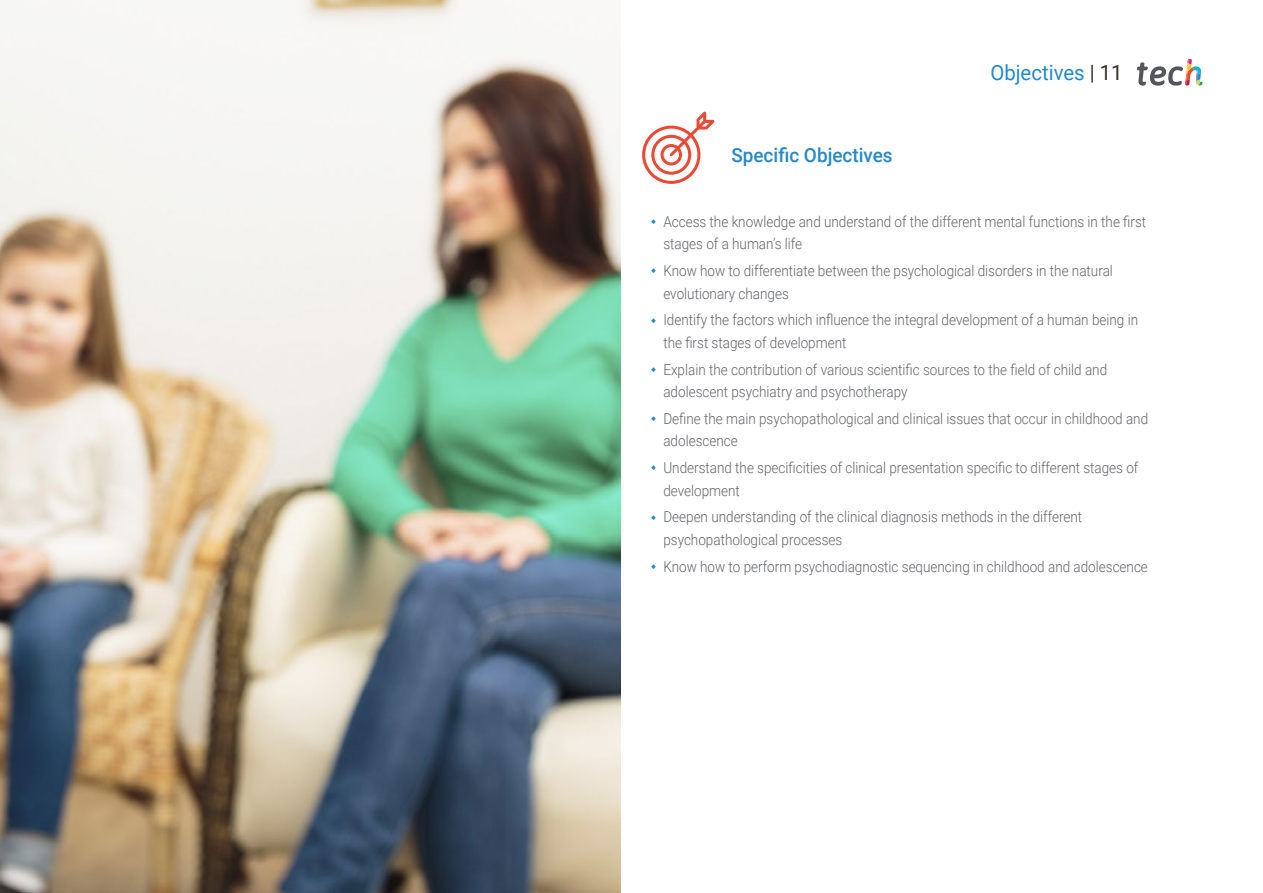
<style>
.page{position:relative;width:1263px;height:893px;background:#fff}
.page>*{position:absolute;margin:0;border:0;box-sizing:border-box;transform-origin:0 0}
.t1{font:21px "Roboto";color:#2488c9}
.t2{font:500 19.5px "Roboto";color:#2488c9}
.t3{font:300 15px/22.5px "Roboto";color:#61646a;scale:.9 1}
.s1{color:#312e20}
</style>
<div class="page">
<svg style="left:642px;top:111px;width:72px;height:73px"></svg>
<img style="left:0;top:0;width:621px;height:893px">
<svg style="left:1137px;top:59px;width:65px;height:27px"></svg>
<h2 class="t2" style="left:731px;top:142px;width:163px">Specific Objectives</h2>
<h1 class="t1" style="left:990px;top:57px;width:134px">Objectives <span class="s1">| 11</span></h1>
<p class="t3" style="left:663px;top:210px;width:538px">Access the knowledge and understand of the different mental functions in the first stages of a human’s life</p>
<p class="t3" style="left:663px;top:259px;width:501px">Know how to differentiate between the psychological disorders in the natural evolutionary changes</p>
<p class="t3" style="left:663px;top:308px;width:529px">Identify the factors which influence the integral development of a human being in the first stages of development</p>
<p class="t3" style="left:663px;top:358px;width:495px">Explain the contribution of various scientific sources to the field of child and adolescent psychiatry and psychotherapy</p>
<p class="t3" style="left:663px;top:407px;width:540px">Define the main psychopathological and clinical issues that occur in childhood and adolescence</p>
<p class="t3" style="left:663px;top:456px;width:529px">Understand the specificities of clinical presentation specific to different stages of development</p>
<p class="t3" style="left:663px;top:505px;width:467px">Deepen understanding of the clinical diagnosis methods in the different psychopathological processes</p>
<p class="t3" style="left:663px;top:555px;width:540px">Know how to perform psychodiagnostic sequencing in childhood and adolescence</p>
</div>
